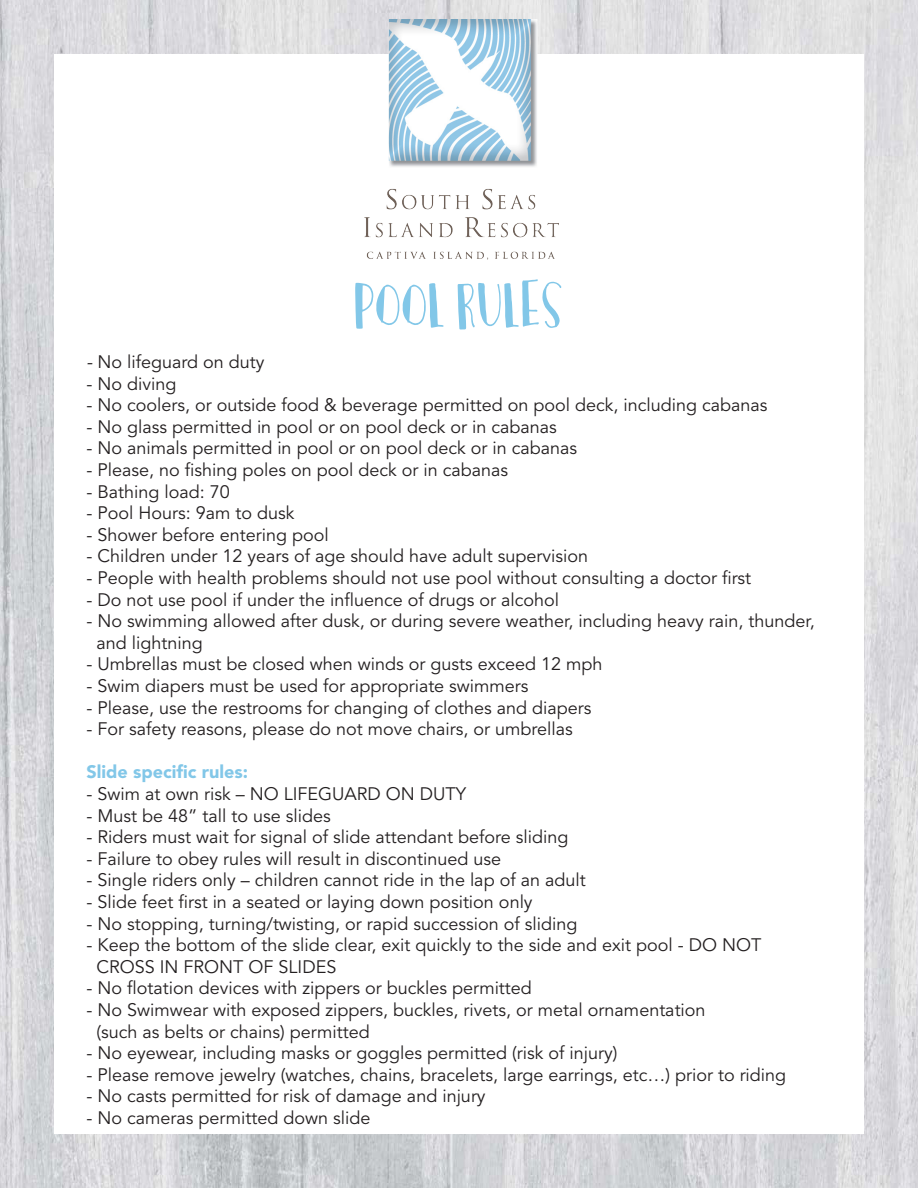
<style>
.page{position:relative;width:918px;height:1188px;background:#fff}
.page>*{position:absolute;margin:0;border:0;box-sizing:border-box;transform-origin:0 0}
.t1{font:60px "Personality DEMO";color:#82c7e8}
.t2{font:18px "Avenir LT Std";color:#231f20}
.t3{font:900 18px "Avenir LT Std";color:#82c7e8}
.s1{font-style:italic}
</style>
<div class="page">
<img style="left:0;top:0;width:918px;height:1188px">
<div style="left:54px;top:54px;width:810px;height:1080px;background:#fff"></div>
<img style="left:365px;top:19px;width:194px;height:241px">
<p class="t1" style="left:353px;top:270px;width:211px">POOL RULES</p>
<p class="t2" style="left:86px;top:351px;width:180px"><span class="s1">-</span> No lifeguard on duty</p>
<p class="t2" style="left:86px;top:373px;width:91px">- No diving</p>
<p class="t2" style="left:86px;top:395px;width:683px">- No coolers, or outside food &amp; beverage permitted on pool deck, including cabanas</p>
<p class="t2" style="left:86px;top:416px;width:472px">- No glass permitted in pool or on pool deck or in cabanas</p>
<p class="t2" style="left:86px;top:438px;width:492px">- No animals permitted in pool or on pool deck or in cabanas</p>
<p class="t2" style="left:86px;top:459px;width:423px">- Please, no fishing poles on pool deck or in cabanas</p>
<p class="t2" style="left:86px;top:481px;width:145px">- Bathing load: 70</p>
<p class="t2" style="left:86px;top:503px;width:210px">- Pool Hours: 9am to dusk</p>
<p class="t2" style="left:86px;top:524px;width:244px">- Shower before entering pool</p>
<p class="t2" style="left:86px;top:546px;width:503px">- Children under 12 years of age should have adult supervision</p>
<p class="t2" style="left:86px;top:567px;width:666px">- People with health problems should not use pool without consulting a doctor first</p>
<p class="t2" style="left:86px;top:589px;width:474px">- Do not use pool if under the influence of drugs or alcohol</p>
<p class="t2" style="left:86px;top:611px;width:730px">- No swimming allowed after dusk, or during severe weather, including heavy rain, thunder,</p>
<p class="t2" style="left:96px;top:632px;width:108px">and lightning</p>
<p class="t2" style="left:86px;top:654px;width:518px">- Umbrellas must be closed when winds or gusts exceed 12 mph</p>
<p class="t2" style="left:86px;top:675px;width:444px">- Swim diapers must be used for appropriate swimmers</p>
<p class="t2" style="left:86px;top:697px;width:507px">- Please, use the restrooms for changing of clothes and diapers</p>
<p class="t2" style="left:86px;top:719px;width:488px">- For safety reasons, please do not move chairs, or umbrellas</p>
<p class="t3" style="left:86px;top:761px;width:163px">Slide specific rules:</p>
<p class="t2" style="left:86px;top:783px;width:381px">- Swim at own risk – NO LIFEGUARD ON DUTY</p>
<p class="t2" style="left:86px;top:805px;width:246px">- Must be 48” tall to use slides</p>
<p class="t2" style="left:86px;top:827px;width:484px">- Riders must wait for signal of slide attendant before sliding</p>
<p class="t2" style="left:86px;top:848px;width:416px">- Failure to obey rules will result in discontinued use</p>
<p class="t2" style="left:86px;top:870px;width:501px">- Single riders only – children cannot ride in the lap of an adult</p>
<p class="t2" style="left:86px;top:891px;width:448px">- Slide feet first in a seated or laying down position only</p>
<p class="t2" style="left:86px;top:913px;width:493px">- No stopping, turning/twisting, or rapid succession of sliding</p>
<p class="t2" style="left:86px;top:935px;width:676px">- Keep the bottom of the slide clear, exit quickly to the side and exit pool - DO NOT</p>
<p class="t2" style="left:96px;top:956px;width:241px">CROSS IN FRONT OF SLIDES</p>
<p class="t2" style="left:86px;top:978px;width:447px">- No flotation devices with zippers or buckles permitted</p>
<p class="t2" style="left:86px;top:999px;width:621px">- No Swimwear with exposed zippers, buckles, rivets, or metal ornamentation</p>
<p class="t2" style="left:96px;top:1021px;width:275px">(such as belts or chains) permitted</p>
<p class="t2" style="left:86px;top:1043px;width:532px">- No eyewear, including masks or goggles permitted (risk of injury)</p>
<p class="t2" style="left:86px;top:1064px;width:701px">- Please remove jewelry (watches, chains, bracelets, large earrings, etc…) prior to riding</p>
<p class="t2" style="left:86px;top:1086px;width:401px">- No casts permitted for risk of damage and injury</p>
<p class="t2" style="left:86px;top:1107px;width:285px">- No cameras permitted down slide</p>
</div>
